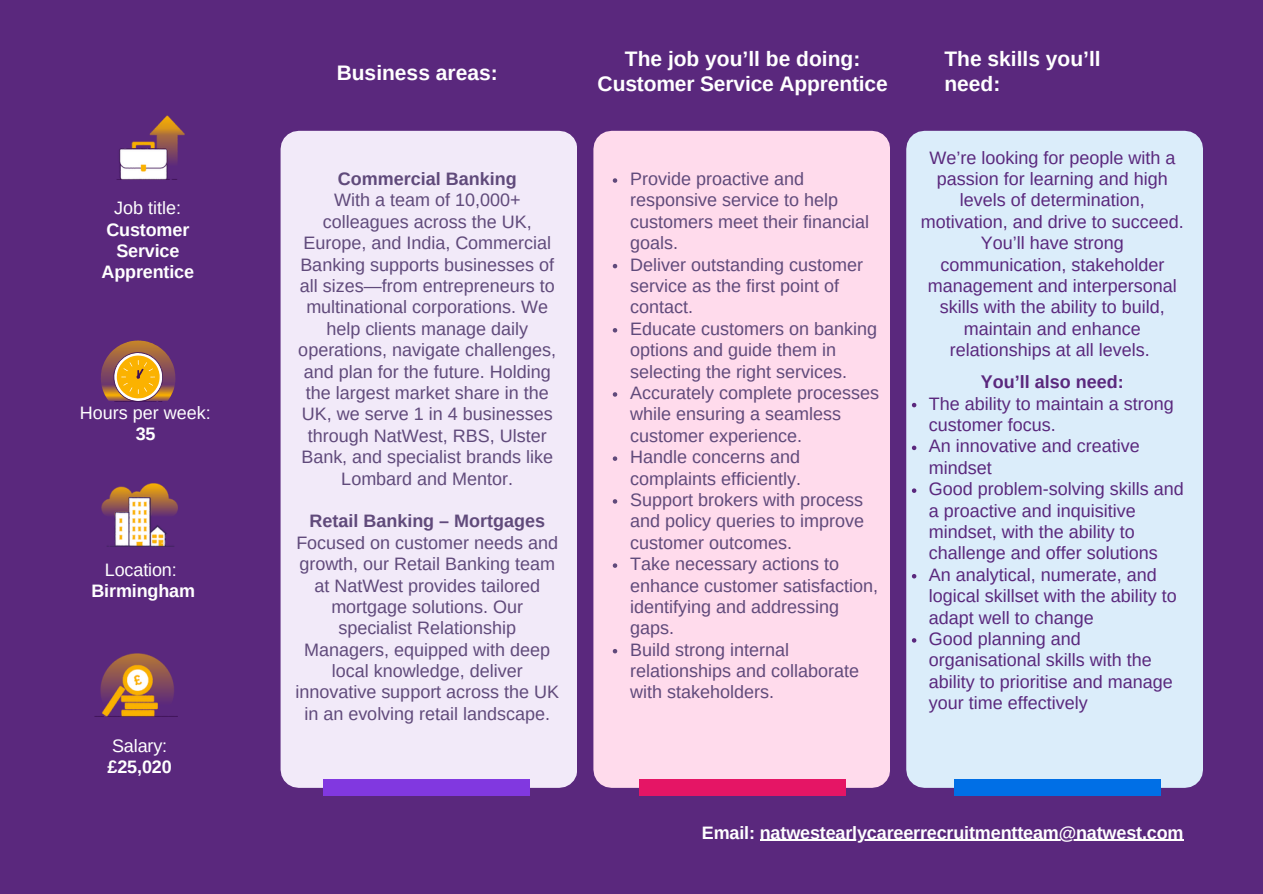
<style>
.page{position:relative;width:1263px;height:894px;background:#fff}
.page>*{position:absolute;margin:0;border:0;box-sizing:border-box;transform-origin:0 0}
.t1{font:700 21px/24.8px "Arimo";color:#fff;text-align:center}
.t2{font:18px/21.3px "Arimo";color:#604a7b}
.t3{font:18px/21.3px "Arimo";color:#5a287d}
.t4{font:700 18px/21.3px "Arimo";letter-spacing:-.01em;color:#fff;text-align:center}
.t5{font:700 18px "Arimo";color:#604a7b}
.t6{font:18px "Arimo";color:#fff}
.t7{font:700 18px "Arimo";color:#5a287d}
</style>
<div class="page">
<div style="left:0;top:0;width:1262px;height:893px;background:#5a287d"></div>
<div style="left:281px;top:131px;width:296px;height:656px;background:#f2eaf9"></div>
<div style="left:593px;top:131px;width:297px;height:656px;background:#ffdbec"></div>
<div style="left:906px;top:131px;width:297px;height:656px;background:#dbedfa"></div>
<hr style="left:760px;top:839px;width:423px;height:1px;background:#fff">
<svg style="left:613px;top:178px;width:4px;height:5px"></svg>
<svg style="left:613px;top:264px;width:4px;height:4px"></svg>
<svg style="left:613px;top:328px;width:4px;height:4px"></svg>
<svg style="left:613px;top:392px;width:4px;height:4px"></svg>
<svg style="left:613px;top:456px;width:4px;height:5px"></svg>
<svg style="left:613px;top:499px;width:4px;height:4px"></svg>
<svg style="left:613px;top:563px;width:4px;height:4px"></svg>
<svg style="left:613px;top:648px;width:4px;height:5px"></svg>
<svg style="left:912px;top:403px;width:4px;height:4px"></svg>
<svg style="left:912px;top:445px;width:4px;height:5px"></svg>
<svg style="left:912px;top:488px;width:4px;height:5px"></svg>
<svg style="left:912px;top:574px;width:4px;height:4px"></svg>
<svg style="left:912px;top:638px;width:4px;height:4px"></svg>
<img style="left:116px;top:116px;width:69px;height:64px">
<img style="left:102px;top:484px;width:76px;height:63px">
<img style="left:100px;top:653px;width:74px;height:63px">
<div style="left:323px;top:779px;width:206px;height:16px;background:#8138e0"></div>
<div style="left:639px;top:779px;width:207px;height:16px;background:#e51565"></div>
<div style="left:954px;top:779px;width:206px;height:16px;background:#006fe6"></div>
<svg style="left:101px;top:340px;width:75px;height:62px"></svg>
<p class="t6" style="left:114px;top:198px;width:68px">Job title:</p>
<p class="t4" style="left:102px;top:219px;width:94px">Customer<br>Service<br>Apprentice</p>
<p class="t6" style="left:80px;top:402px;width:132px">Hours per week:</p>
<p class="t4" style="left:136px;top:423px;width:21px">35</p>
<p class="t6" style="left:105px;top:559px;width:73px">Location:</p>
<p class="t4" style="left:91px;top:580px;width:105px">Birmingham</p>
<h2 class="t6" style="left:112px;top:735px;width:57px">Salary:</h2>
<p class="t4" style="left:108px;top:755px;width:66px">£25,020</p>
<p class="t1" style="left:337px;top:60px;width:163px">Business areas:</p>
<p class="t5" style="left:338px;top:169px;width:180px">Commercial Banking</p>
<p class="t2" style="left:298px;top:189px;width:259px;text-align:center">With a team of 10,000+ colleagues across the UK,<br>Europe, and India, Commercial<br>Banking supports businesses of all sizes—from entrepreneurs to multinational corporations. We help clients manage daily operations, navigate challenges, and plan for the future. Holding the largest market share in the<br>UK, we serve 1 in 4 businesses through NatWest, RBS, Ulster<br>Bank, and specialist brands like<br>Lombard and Mentor.</p>
<p class="t5" style="left:309px;top:511px;width:237px">Retail Banking – Mortgages</p>
<p class="t2" style="left:295px;top:531px;width:265px;text-align:center">Focused on customer needs and growth, our Retail Banking team at NatWest provides tailored mortgage solutions. Our specialist Relationship<br>Managers, equipped with deep local knowledge, deliver innovative support across the UK in an evolving retail landscape.</p>
<p class="t1" style="left:598px;top:46px;width:292px">The job you’ll be doing:<br>Customer Service Apprentice</p>
<p class="t1" style="left:944px;top:46px;width:158px;text-align:left">The skills you’ll need:</p>
<p class="t2" style="left:630px;top:168px;width:240px">Provide proactive and responsive service to help customers meet their financial goals.</p>
<p class="t2" style="left:630px;top:253px;width:234px">Deliver outstanding customer service as the first point of contact.</p>
<p class="t2" style="left:630px;top:318px;width:248px">Educate customers on banking options and guide them in selecting the right services.</p>
<p class="t2" style="left:630px;top:382px;width:250px">Accurately complete processes while ensuring a seamless customer experience.</p>
<p class="t2" style="left:630px;top:446px;width:172px">Handle concerns and complaints efficiently.</p>
<h1 class="t2" style="left:630px;top:489px;width:235px;text-align:justify">Support brokers with process and policy queries to improve customer outcomes.</h1>
<h1 class="t2" style="left:630px;top:553px;width:249px">Take necessary actions to enhance customer satisfaction, identifying and addressing gaps.</h1>
<h1 class="t2" style="left:630px;top:638px;width:230px">Build strong internal relationships and collaborate with stakeholders.</h1>
<p class="t3" style="left:921px;top:147px;width:264px;text-align:center">We’re looking for people with a passion for learning and high levels of determination, motivation, and drive to succeed.<br>You’ll have strong communication, stakeholder management and interpersonal skills with the ability to build, maintain and enhance relationships at all levels.</p>
<p class="t7" style="left:981px;top:372px;width:144px">You’ll also need:</p>
<p class="t3" style="left:929px;top:392px;width:246px">The ability to maintain a strong customer focus.</p>
<p class="t3" style="left:929px;top:435px;width:212px">An innovative and creative mindset</p>
<p class="t3" style="left:929px;top:478px;width:256px">Good problem-solving skills and a proactive and inquisitive mindset, with the ability to challenge and offer solutions</p>
<p class="t3" style="left:929px;top:563px;width:249px">An analytical, numerate, and logical skillset with the ability to adapt well to change</p>
<p class="t3" style="left:929px;top:627px;width:245px">Good planning and organisational skills with the ability to prioritise and manage your time effectively</p>
<p class="t4" style="left:702px;top:821px;width:483px">Email: natwestearlycareerrecruitmentteam@natwest.com</p>
</div>
